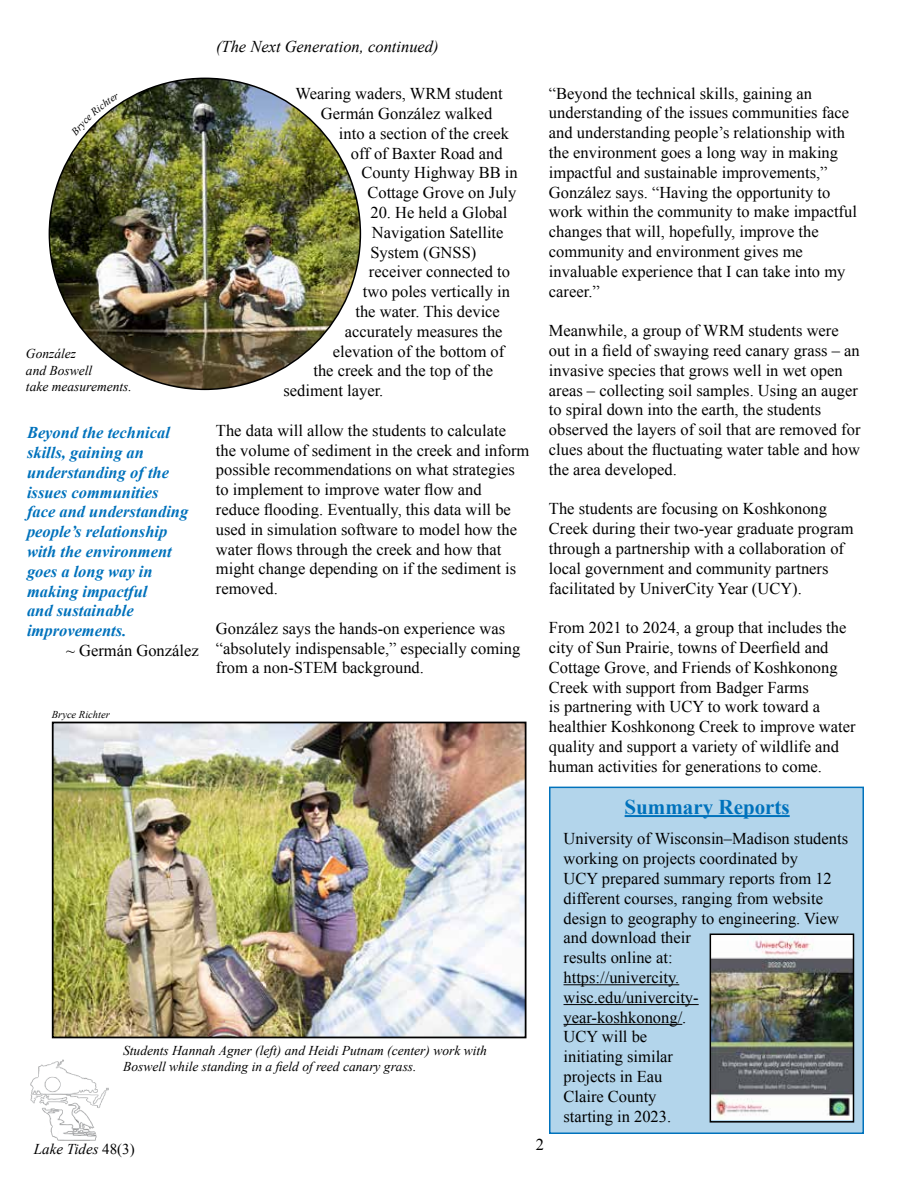
<style>
.page{position:relative;width:918px;height:1188px;background:#fff}
.page>*{position:absolute;margin:0;border:0;box-sizing:border-box;transform-origin:0 0}
.t1{font:700 21px "Times New Roman";color:#0072bc}
.t2{font:16.5px/19.8px "Times New Roman";color:#000}
.t3{font:italic 700 16.5px/19.8px "Times New Roman";color:#0072bc}
.t4{font:italic 16.5px "Times New Roman";color:#000}
.t5{font:italic 15px "Times New Roman";color:#000}
.t6{font:italic 13.5px/16.2px "Times New Roman";color:#000}
.t7{font:italic 10.5px "Times New Roman";color:#000}
.s1{font-style:normal}
</style>
<div class="page">
<img style="left:31px;top:1059px;width:77px;height:82px">
<div style="left:549px;top:787px;width:315px;height:347px;background:#b3d5eb;border:2px solid #0072bc"></div>
<hr style="left:625px;top:815px;width:165px;height:2px;background:#0072bc">
<hr style="left:564px;top:984px;width:115px;height:1px;background:#000">
<hr style="left:564px;top:1004px;width:135px;height:1px;background:#000">
<hr style="left:564px;top:1024px;width:118px;height:1px;background:#000">
<img style="left:55px;top:725px;width:469px;height:310px">
<div style="left:52px;top:722px;width:475px;height:316px;border:2px solid #000"></div>
<img style="left:49px;top:78px;width:311px;height:311px;border-radius:156px">
<img style="left:713px;top:937px;width:138px;height:183px">
<div style="left:710px;top:934px;width:144px;height:189px;border:2px solid #000"></div>
<svg style="left:83px;top:102px;width:37px;height:34px"></svg>
<p class="t6" style="left:26px;top:345px;width:107px">González<br>and Boswell<br>take measurements.</p>
<p class="t3" style="left:27px;top:422px;width:163px">Beyond the technical skills, gaining an understanding of the issues communities face and understanding people’s relationship with the environment goes a long way in making impactful<br>and sustainable improvements.</p>
<p class="t2" style="left:66px;top:640px;width:134px">~ Germán González</p>
<p class="t7" style="left:52px;top:707px;width:60px">Bryce Richter</p>
<p class="t4" style="left:216px;top:35px;width:224px">(The Next Generation, continued)</p>
<p class="t2" style="left:295px;top:84px;width:209px">Wearing waders, WRM student</p>
<p class="t2" style="left:321px;top:103px;width:173px">Germán González walked</p>
<p class="t2" style="left:339px;top:123px;width:171px">into a section of the creek</p>
<p class="t2" style="left:351px;top:143px;width:153px">off of Baxter Road and</p>
<p class="t2" style="left:361px;top:163px;width:158px">County Highway BB in</p>
<p class="t2" style="left:367px;top:183px;width:150px">Cottage Grove on July</p>
<p class="t2" style="left:370px;top:202px;width:139px">20. He held a Global</p>
<p class="t2" style="left:372px;top:222px;width:133px">Navigation Satellite</p>
<p class="t2" style="left:370px;top:242px;width:107px">System (GNSS)</p>
<p class="t2" style="left:369px;top:262px;width:143px">receiver connected to</p>
<p class="t2" style="left:363px;top:282px;width:149px">two poles vertically in</p>
<p class="t2" style="left:355px;top:301px;width:146px">the water. This device</p>
<p class="t2" style="left:345px;top:321px;width:159px">accurately measures the</p>
<p class="t2" style="left:333px;top:341px;width:173px">elevation of the bottom of</p>
<p class="t2" style="left:313px;top:361px;width:181px">the creek and the top of the</p>
<p class="t2" style="left:283px;top:381px;width:101px">sediment layer.</p>
<p class="t2" style="left:216px;top:420px;width:315px">The data will allow the students to calculate the volume of sediment in the creek and inform possible recommendations on what strategies to implement to improve water flow and reduce flooding. Eventually, this data will be used in simulation software to model how the water flows through the creek and how that might change depending on if the sediment is removed.</p>
<p class="t2" style="left:216px;top:618px;width:306px">González says the hands-on experience was “absolutely indispensable,” especially coming from a non-STEM background.</p>
<p class="t6" style="left:123px;top:1042px;width:365px">Students Hannah Agner (left) and Heidi Putnam (center) work with<br>Boswell while standing in a field of reed canary grass.</p>
<p class="t2" style="left:549px;top:83px;width:309px">“Beyond the technical skills, gaining an understanding of the issues communities face and understanding people’s relationship with the environment goes a long way in making impactful and sustainable improvements,” González says. “Having the opportunity to work within the community to make impactful changes that will, hopefully, improve the community and environment gives me invaluable experience that I can take into my career.”</p>
<p class="t2" style="left:549px;top:321px;width:313px">Meanwhile, a group of WRM students were out in a field of swaying reed canary grass – an invasive species that grows well in wet open areas – collecting soil samples. Using an auger to spiral down into the earth, the students observed the layers of soil that are removed for clues about the fluctuating water table and how the area developed.</p>
<p class="t2" style="left:549px;top:499px;width:306px">The students are focusing on Koshkonong Creek during their two-year graduate program through a partnership with a collaboration of local government and community partners facilitated by UniverCity Year (UCY).</p>
<p class="t2" style="left:549px;top:618px;width:308px">From 2021 to 2024, a group that includes the city of Sun Prairie, towns of Deerfield and Cottage Grove, and Friends of Koshkonong Creek with support from Badger Farms<br>is partnering with UCY to work toward a healthier Koshkonong Creek to improve water quality and support a variety of wildlife and human activities for generations to come.</p>
<p class="t1" style="left:625px;top:792px;width:167px">Summary Reports</p>
<p class="t2" style="left:564px;top:829px;width:286px">University of Wisconsin–Madison students working on projects coordinated by<br>UCY prepared summary reports from 12 different courses, ranging from website design to geography to engineering. View and download their<br>results online at:<br>https://univercity.<br>wisc.edu/univercity-<br>year-koshkonong/.<br>UCY will be<br>initiating similar<br>projects in Eau<br>Claire County<br>starting in 2023.</p>
<p class="t5" style="left:34px;top:1139px;width:102px">Lake Tides <span class="s1">48(3)</span></p>
<p class="t2" style="left:536px;top:1134px;width:10px">2</p>
</div>
